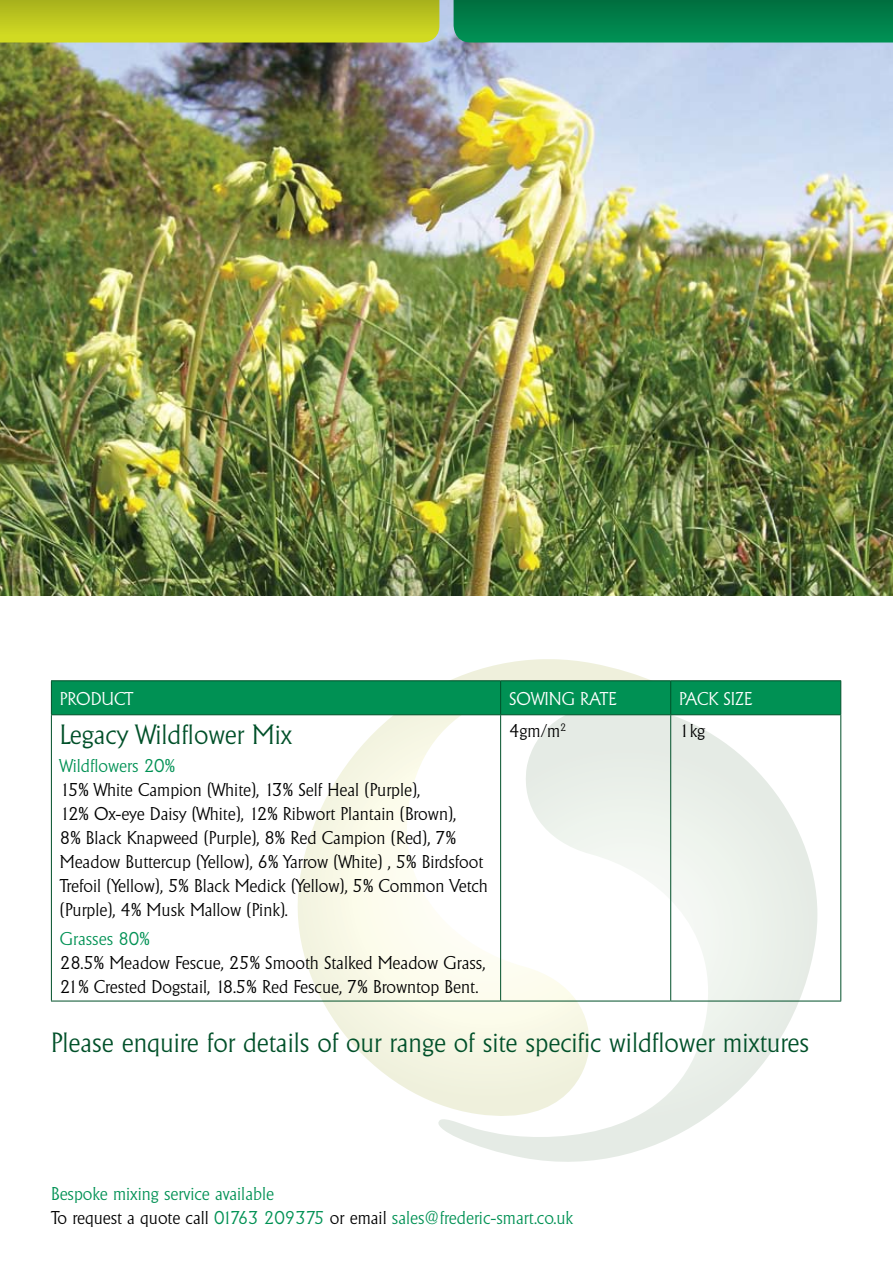
<style>
.page{position:relative;width:893px;height:1263px;background:#fff}
.page>*{position:absolute;margin:0;border:0;box-sizing:border-box;transform-origin:0 0}
.t1{font:300 27px "Adelon";color:#005029}
.t2{font:300 18px/24px "Adelon";color:#000}
.t3{font:300 18px/24px "Adelon";color:#009154}
.t4{font:300 18px "Adelon";color:#fff}
.s1{color:#000}
</style>
<div class="page">
<svg style="left:441px;top:715px;width:376px;height:447px"></svg>
<svg style="left:296px;top:659px;width:390px;height:468px"></svg>
<img style="left:0;top:0;width:893px;height:595px">
<svg style="left:1px;top:0;width:438px;height:43px;background:#bec721"></svg>
<svg style="left:0;top:0;width:1px;height:43px"></svg>
<svg style="left:454px;top:0;width:439px;height:43px;background:#02814c"></svg>
<div style="left:52px;top:681px;width:788px;height:33px;background:#009154"></div>
<hr style="left:51px;top:715px;width:1px;height:286px;background:#005029">
<hr style="left:500px;top:715px;width:1px;height:286px;background:#005029">
<hr style="left:670px;top:715px;width:1px;height:286px;background:#005029">
<hr style="left:840px;top:715px;width:1px;height:286px;background:#005029">
<hr style="left:51px;top:1001px;width:450px;height:1px;background:#005029">
<hr style="left:501px;top:1001px;width:170px;height:1px;background:#005029">
<hr style="left:671px;top:1001px;width:170px;height:1px;background:#005029">
<hr style="left:51px;top:680px;width:450px;height:1px;background:#005029">
<hr style="left:51px;top:681px;width:1px;height:33px;background:#005029">
<hr style="left:501px;top:680px;width:170px;height:1px;background:#005029">
<hr style="left:500px;top:681px;width:1px;height:33px;background:#005029">
<hr style="left:671px;top:680px;width:170px;height:1px;background:#005029">
<hr style="left:670px;top:681px;width:1px;height:33px;background:#005029">
<hr style="left:840px;top:681px;width:1px;height:33px;background:#005029">
<hr style="left:51px;top:714px;width:450px;height:1px;background:#005029">
<hr style="left:501px;top:714px;width:170px;height:1px;background:#005029">
<hr style="left:671px;top:714px;width:170px;height:1px;background:#005029">
<p class="t4" style="left:60px;top:688px;width:75px">Product</p>
<p class="t4" style="left:509px;top:688px;width:109px">Sowing Rate</p>
<p class="t4" style="left:679px;top:688px;width:75px">Pack Size</p>
<h1 class="t1" style="left:60px;top:719px;width:234px">Legacy Wildflower Mix</h1>
<p class="t3" style="left:60px;top:754px;width:117px">Wildflowers 20%</p>
<p class="t2" style="left:60px;top:778px;width:430px">15% White Campion (White), 13% Self Heal (Purple),<br>12% Ox-eye Daisy (White), 12% Ribwort Plantain (Brown),<br>8% Black Knapweed (Purple), 8% Red Campion (Red), 7% Meadow Buttercup (Yellow), 6% Yarrow (White) , 5% Birdsfoot Trefoil (Yellow), 5% Black Medick (Yellow), 5% Common Vetch (Purple), 4% Musk Mallow (Pink).</p>
<p class="t3" style="left:60px;top:926px;width:91px">Grasses 80%</p>
<p class="t2" style="left:60px;top:950px;width:427px">28.5% Meadow Fescue, 25% Smooth Stalked Meadow Grass,<br>21% Crested Dogstail, 18.5% Red Fescue, 7% Browntop Bent.</p>
<p class="t2" style="left:509px;top:719px;width:59px">4gm/m<sup>2</sup></p>
<p class="t2" style="left:679px;top:719px;width:28px">1kg</p>
<h1 class="t1" style="left:51px;top:1027px;width:760px">Please enquire for details of our range of site specific wildflower mixtures</h1>
<p class="t3" style="left:51px;top:1182px;width:524px">Bespoke mixing service available<br><span class="s1">To request a quote call</span> 01763 209375 <span class="s1">or email</span> sales@frederic-smart.co.uk</p>
</div>
